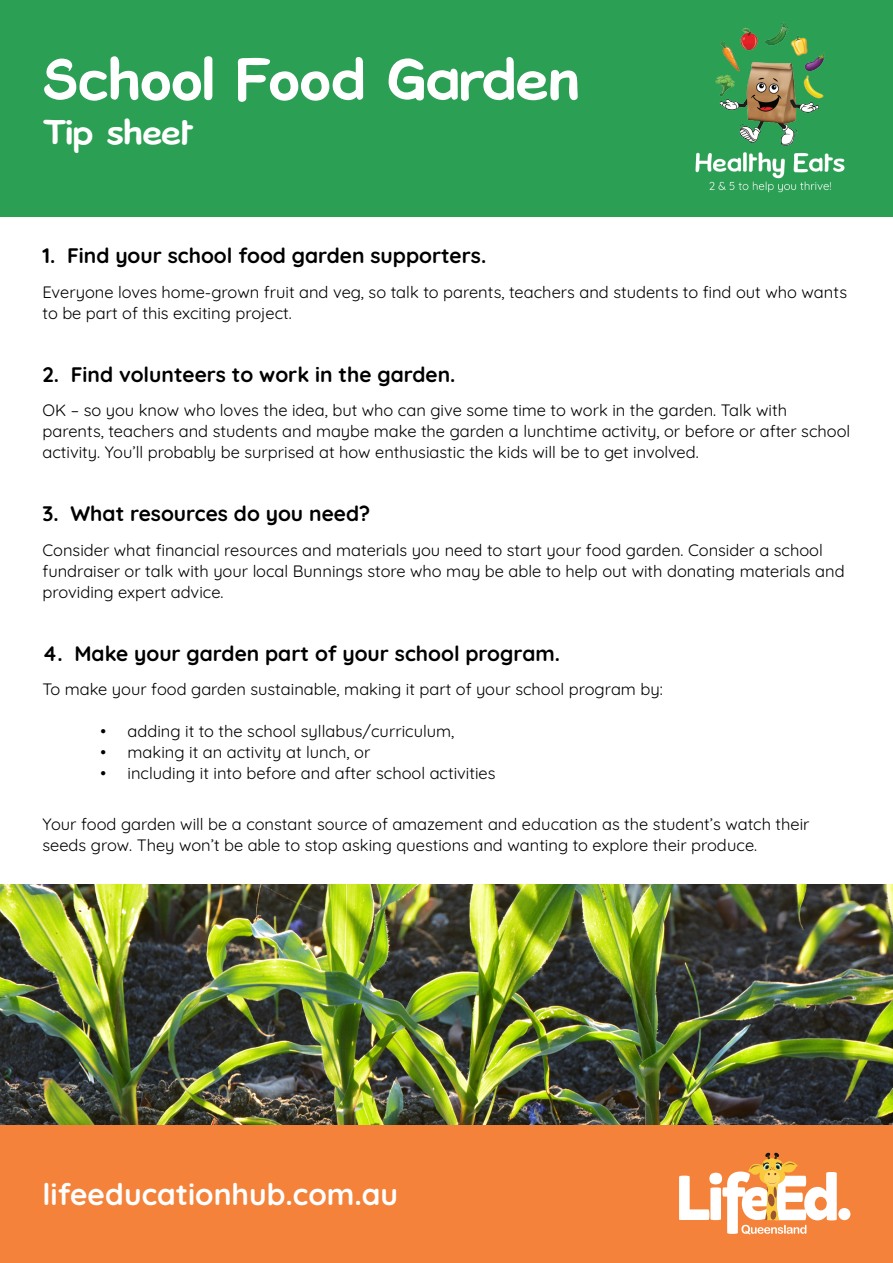
<style>
.page{position:relative;width:893px;height:1263px;background:#fff}
.page>*{position:absolute;margin:0;border:0;box-sizing:border-box;transform-origin:0 0}
.t1{font:54.6px "Kronika";color:#fff}
.t2{font:32.7px "Kronika";color:#fff}
.t3{font:700 30px "Quicksand";color:#fff}
.t4{font:700 21px "Quicksand";color:#000}
.t5{font:16.5px/21px "Quicksand";color:#000}
</style>
<div class="page">
<img style="left:0;top:884px;width:893px;height:241px">
<div style="left:0;top:0;width:893px;height:217px;background:#2b9f54"></div>
<img style="left:695px;top:22px;width:150px;height:171px">
<div style="left:0;top:1125px;width:893px;height:138px;background:#f4823a"></div>
<div style="left:838px;top:1208px;width:12px;height:12px;background:#fff;border-radius:50%"></div>
<svg style="left:679px;top:1152px;width:158px;height:82px"></svg>
<p class="t1" style="left:43px;top:39px;width:538px">School Food Garden</p>
<p class="t2" style="left:43px;top:108px;width:152px">Tip sheet</p>
<p class="t4" style="left:43px;top:240px;width:445px">1. Find your school food garden supporters.</p>
<p class="t5" style="left:43px;top:280px;width:806px">Everyone loves home-grown fruit and veg, so talk to parents, teachers and students to find out who wants to be part of this exciting project.</p>
<p class="t4" style="left:43px;top:358px;width:414px">2. Find volunteers to work in the garden.</p>
<p class="t5" style="left:43px;top:398px;width:809px">OK – so you know who loves the idea, but who can give some time to work in the garden. Talk with parents, teachers and students and maybe make the garden a lunchtime activity, or before or after school activity. You’ll probably be surprised at how enthusiastic the kids will be to get involved.</p>
<p class="t4" style="left:43px;top:498px;width:329px">3. What resources do you need?</p>
<p class="t5" style="left:43px;top:538px;width:804px">Consider what financial resources and materials you need to start your food garden. Consider a school fundraiser or talk with your local Bunnings store who may be able to help out with donating materials and providing expert advice.</p>
<p class="t4" style="left:43px;top:637px;width:519px">4. Make your garden part of your school program.</p>
<p class="t5" style="left:43px;top:677px;width:622px">To make your food garden sustainable, making it part of your school program by:</p>
<p class="t5" style="left:101px;top:719px;width:355px">• adding it to the school syllabus/curriculum,</p>
<p class="t5" style="left:101px;top:740px;width:271px">• making it an activity at lunch, or</p>
<p class="t5" style="left:101px;top:761px;width:396px">• including it into before and after school activities</p>
<p class="t5" style="left:43px;top:812px;width:769px">Your food garden will be a constant source of amazement and education as the student’s watch their seeds grow. They won’t be able to stop asking questions and wanting to explore their produce.</p>
<p class="t3" style="left:43px;top:1171px;width:357px">lifeeducationhub.com.au</p>
</div>
